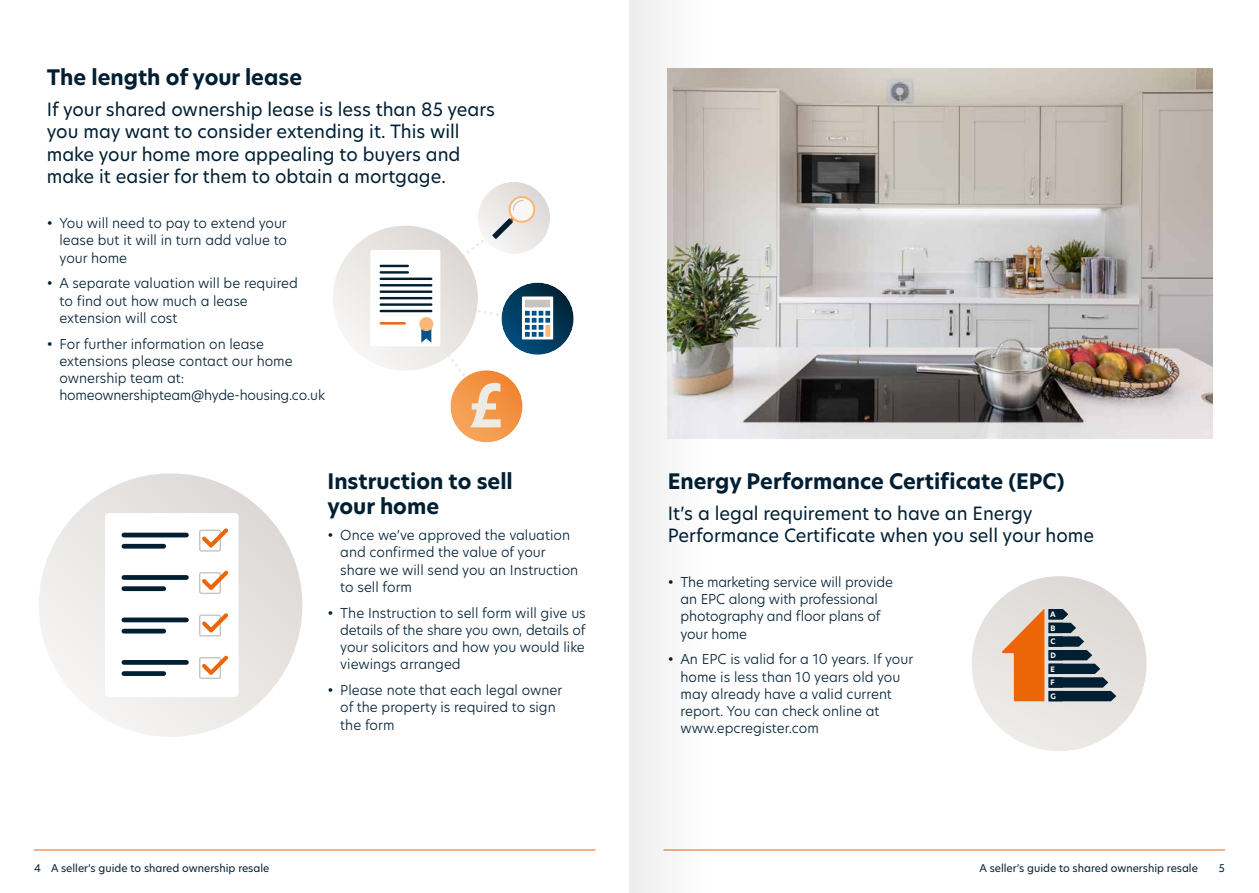
<style>
.page{position:relative;width:1259px;height:893px;background:#fff}
.page>*{position:absolute;margin:0;border:0;box-sizing:border-box;transform-origin:0 0}
.t1{font:700 21px/25.5px "Hero New";color:#001f33}
.t2{font:18px/22.5px "Hero New";color:#001f33}
.t3{font:300 13.5px/17.2px "Hero New";color:#001f33}
.t4{font:10.5px "Hero New";color:#001f33}
.t5{font:700 7.35px/13.6px "Hero New";color:#fff}
</style>
<div class="page">
<hr style="left:34px;top:850px;width:561px;height:1px;background:#ec6608">
<hr style="left:663px;top:850px;width:562px;height:1px;background:#ec6608">
<img style="left:706px;top:68px;width:506px;height:370px">
<div style="left:39px;top:473px;width:263px;height:264px;background:linear-gradient(to right,#f3f1ef,#e1ddda);border-radius:132px"></div>
<div style="left:105px;top:513px;width:133px;height:184px;background:#fff;border-radius:4px"></div>
<hr style="left:124px;top:533px;width:62px;height:4px;background:#001f33">
<div style="left:124px;top:544px;width:40px;height:5px;background:#001f33"></div>
<svg style="left:199px;top:528px;width:29px;height:24px"></svg>
<div style="left:124px;top:575px;width:62px;height:5px;background:#001f33"></div>
<div style="left:124px;top:586px;width:40px;height:5px;background:#001f33"></div>
<svg style="left:199px;top:571px;width:29px;height:23px"></svg>
<div style="left:124px;top:617px;width:62px;height:5px;background:#001f33"></div>
<hr style="left:124px;top:629px;width:40px;height:4px;background:#001f33">
<svg style="left:199px;top:613px;width:29px;height:23px"></svg>
<div style="left:124px;top:660px;width:62px;height:5px;background:#001f33"></div>
<div style="left:124px;top:671px;width:40px;height:5px;background:#001f33"></div>
<svg style="left:199px;top:655px;width:29px;height:24px"></svg>
<div style="left:478px;top:182px;width:72px;height:72px;background:#e1dedb;border-radius:36px"></div>
<svg style="left:450px;top:370px;width:72px;height:72px"></svg>
<div style="left:333px;top:225px;width:145px;height:146px;background:linear-gradient(to bottom,#e6e3e0,#f8f7f6);border-radius:73px"></div>
<div style="left:370px;top:250px;width:70px;height:96px;background:#fff;border-radius:2px"></div>
<hr style="left:379px;top:271px;width:30px;height:3px;background:#001f33">
<hr style="left:379px;top:265px;width:30px;height:2px;background:#001f33">
<hr style="left:379px;top:278px;width:53px;height:2px;background:#001f33">
<hr style="left:379px;top:284px;width:53px;height:2px;background:#001f33">
<hr style="left:379px;top:290px;width:53px;height:3px;background:#001f33">
<hr style="left:379px;top:297px;width:53px;height:2px;background:#001f33">
<hr style="left:379px;top:303px;width:53px;height:3px;background:#001f33">
<hr style="left:379px;top:310px;width:53px;height:2px;background:#001f33">
<hr style="left:379px;top:322px;width:27px;height:3px;background:#ec6608">
<svg style="left:501px;top:283px;width:72px;height:72px"></svg>
<svg style="left:403px;top:195px;width:160px;height:232px"></svg>
<div style="left:545px;top:325px;width:5px;height:12px;background:#f9b877"></div>
<div style="left:971px;top:576px;width:175px;height:175px;background:#e7e4e0;border-radius:50%"></div>
<svg style="left:1002px;top:609px;width:114px;height:92px"></svg>
<svg style="left:629px;top:0;width:77px;height:893px;fill:#f2f2f2"></svg>
<h1 class="t1" style="left:47px;top:66px;width:257px">The length of your lease</h1>
<h2 class="t2" style="left:47px;top:99px;width:450px">If your shared ownership lease is less than 85 years you may want to consider extending it. This will make your home more appealing to buyers and make it easier for them to obtain a mortgage.</h2>
<p class="t3" style="left:60px;top:215px;width:229px;text-align:justify;text-indent:-13px">• You will need to pay to extend your lease but it will in turn add value to your home</p>
<p class="t3" style="left:60px;top:275px;width:240px;text-indent:-13px">• A separate valuation will be required to find out how much a lease extension will cost</p>
<p class="t3" style="left:60px;top:336px;width:267px;text-indent:-13px">• For further information on lease extensions please contact our home ownership team at: homeownershipteam@hyde-housing.co.uk</p>
<h1 class="t1" style="left:327px;top:470px;width:187px">Instruction to sell your home</h1>
<p class="t3" style="left:340px;top:527px;width:239px;text-indent:-13px">• Once we’ve approved the valuation and confirmed the value of your share we will send you an Instruction to sell form</p>
<p class="t3" style="left:340px;top:605px;width:247px;text-align:justify;text-indent:-13px">• The Instruction to sell form will give us details of the share you own, details of your solicitors and how you would like viewings arranged</p>
<p class="t3" style="left:340px;top:682px;width:223px;text-indent:-13px">• Please note that each legal owner of the property is required to sign the form</p>
<h1 class="t1" style="left:668px;top:470px;width:398px">Energy Performance Certificate (EPC)</h1>
<h2 class="t2" style="left:668px;top:503px;width:428px">It’s a legal requirement to have an Energy<br>Performance Certificate when you sell your home</h2>
<p class="t3" style="left:680px;top:574px;width:214px;text-indent:-13px">• The marketing service will provide an EPC along with professional photography and floor plans of your home</p>
<p class="t3" style="left:680px;top:651px;width:234px;text-indent:-13px">• An EPC is valid for a 10 years. If your home is less than 10 years old you may already have a valid current report. You can check online at www.epcregister.com</p>
<p class="t5" style="left:1050px;top:608px;width:7px">A<br>B<br>C<br>D<br>E<br>F<br>G</p>
<p class="t4" style="left:34px;top:863px;width:237px">4 A seller’s guide to shared ownership resale</p>
<p class="t4" style="left:979px;top:863px;width:220px">A seller’s guide to shared ownership resale</p>
<p class="t4" style="left:1219px;top:863px;width:7px">5</p>
</div>
